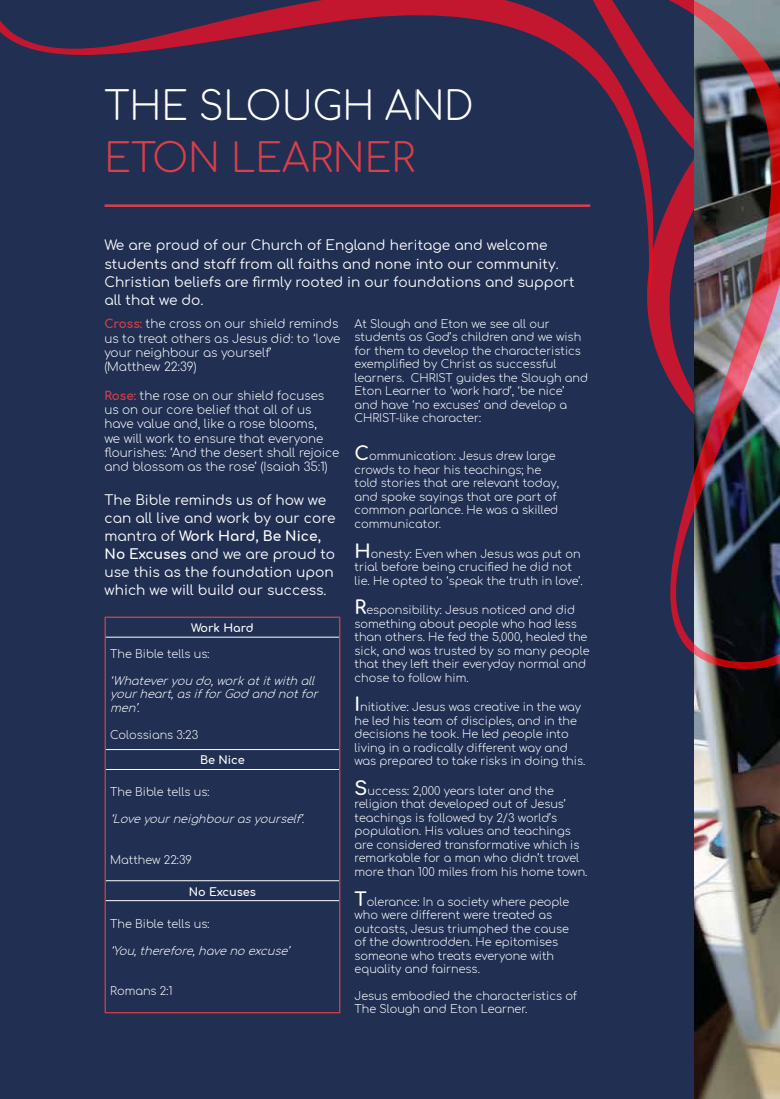
<style>
.page{position:relative;width:780px;height:1099px;background:#fff}
.page>*{position:absolute;margin:0;border:0;box-sizing:border-box;transform-origin:0 0}
.t1{font:300 38.75px "Comfortaa";color:#fff}
.t2{font:300 38.75px "Comfortaa";color:#dc3f48}
.t3{font:13.75px/18.1px "Comfortaa";color:#fff}
.t4{font:300 11.88px/14.2px "Comfortaa";color:#fff}
.t5{font:300 11.25px/13.5px "Comfortaa";color:#fff}
.t6{font:italic 300 11.25px/13.5px "Comfortaa";color:#fff}
.t7{font:700 11.25px "Comfortaa";color:#fff}
.s1{font-weight:700;color:#dc3f48}
.s2{font-weight:700;font-size:18.75px}
.s3{font-weight:700}
</style>
<div class="page">
<div style="left:0;top:301px;width:694px;height:797px;background:#202f52"></div>
<div style="left:0;top:0;width:457px;height:301px;background:#202f52"></div>
<div style="left:457px;top:0;width:65px;height:466px;background:#202f52"></div>
<img style="left:694px;top:671px;width:86px;height:427px">
<svg style="left:522px;top:0;width:258px;height:671px;background:#423a52"></svg>
<hr style="left:105px;top:616px;width:235px;height:2px;background:#dc3f48">
<svg style="left:105px;top:618px;width:1px;height:19px"></svg>
<svg style="left:339px;top:618px;width:1px;height:19px"></svg>
<hr style="left:105px;top:637px;width:1px;height:112px;background:#dc3f48">
<hr style="left:339px;top:637px;width:1px;height:112px;background:#dc3f48">
<svg style="left:105px;top:749px;width:1px;height:20px"></svg>
<svg style="left:339px;top:749px;width:1px;height:20px"></svg>
<hr style="left:105px;top:769px;width:1px;height:111px;background:#dc3f48">
<hr style="left:339px;top:769px;width:1px;height:111px;background:#dc3f48">
<svg style="left:105px;top:880px;width:1px;height:20px"></svg>
<svg style="left:339px;top:880px;width:1px;height:20px"></svg>
<hr style="left:105px;top:900px;width:1px;height:112px;background:#dc3f48">
<hr style="left:339px;top:900px;width:1px;height:112px;background:#dc3f48">
<hr style="left:105px;top:1012px;width:235px;height:1px;background:#dc3f48">
<hr style="left:106px;top:637px;width:233px;height:1px;background:#fff">
<hr style="left:106px;top:749px;width:233px;height:1px;background:#fff">
<hr style="left:106px;top:769px;width:233px;height:1px;background:#fff">
<hr style="left:106px;top:880px;width:233px;height:1px;background:#fff">
<hr style="left:106px;top:900px;width:233px;height:1px;background:#fff">
<h1 class="t1" style="left:104px;top:71px;width:370px">The Slough and</h1>
<h1 class="t2" style="left:104px;top:123px;width:312px">Eton Learner</h1>
<p class="t3" style="left:104px;top:234px;width:472px">We are proud of our Church of England heritage and welcome students and staff from all faiths and none into our community.<br>Christian beliefs are firmly rooted in our foundations and support all that we do.</p>
<p class="t5" style="left:354px;top:315px;width:228px">At Slough and Eton we see all our students as God’s children and we wish for them to develop the characteristics exemplified by Christ as successful learners. CHRI</p>
<p class="t4" style="left:104px;top:315px;width:237px"><span class="s1">Cross:</span> the cross on our shield reminds us to treat others as Jesus did: to ‘love your neighbour as yourself’<br>(M atthew 22:39)</p>
<p class="t4" style="left:104px;top:386px;width:236px"><span class="s1">Rose:</span> the rose on our shield focuses us on our core belief that all of us have value and, like a rose blooms,<br>we will work to ensure that everyone flourishes: ‘And the desert shall rejoice and blossom as the rose’ (I saiah 35:1)</p>
<p class="t5" style="left:354px;top:369px;width:235px;text-indent:84px">ST guides the Slough and<br>Eton Learner to ‘work hard’, ‘be nice’ and have ‘no excuses’ and develop a<br>CHRI</p>
<p class="t5" style="left:382px;top:410px;width:101px">ST-like character:</p>
<p class="t5" style="left:354px;top:448px;width:206px"><span class="s2">C</span>ommunication: Jesus drew large crowds to hear his teachings; he told stories that are relevant today, and spoke sayings that are part of common parlance. H e was a skilled communicator.</p>
<p class="t5" style="left:354px;top:545px;width:230px"><span class="s2">H</span>onesty: Even when Jesus was put on trial before being crucified he did not lie. H e opted to ‘speak the truth in love’.</p>
<p class="t5" style="left:354px;top:601px;width:236px"><span class="s2">R</span>esponsibility: Jesus noticed and did something about people who had less than others. H e fed the 5,000, healed the sick, and was trusted by so many people that they left their everyday normal and chose to follow him.</p>
<p class="t5" style="left:354px;top:698px;width:232px"><span class="s2">I</span>nitiative: Jesus was creative in the way he led his team of disciples, and in the decisions he took. He led people into living in a radically different way and was prepared to take risks in doing this.</p>
<p class="t5" style="left:354px;top:782px;width:234px"><span class="s2">S</span>uccess: 2,000 years later and the religion that developed out of Jesus’ teachings is followed by 2/3 world’s population. H is values and teachings are considered transformative which is remarkable for a man who didn’t travel more than 100 miles from his home town.</p>
<p class="t5" style="left:354px;top:893px;width:216px"><span class="s2">T</span>olerance: I n a society where people who were different were treated as outcasts, Jesus triumphed the cause of the downtrodden. H e epitomises someone who treats everyone with equality and fairness.</p>
<p class="t3" style="left:105px;top:488px;width:232px">The Bible reminds us of how we can all live and work by our core mantra of <span class="s3">Work Hard, Be Nice,<br>No Excuses</span> and we are proud to use this as the foundation upon which we will build our success.</p>
<p class="t7" style="left:191px;top:617px;width:64px">Work Hard</p>
<p class="t5" style="left:110px;top:645px;width:101px">The Bible tells us:</p>
<p class="t6" style="left:110px;top:672px;width:213px">‘Whateveryoudo,workatitwithall yourheart,asifforGodandnotfor men’.</p>
<p class="t5" style="left:110px;top:726px;width:89px">Colossians 3:23</p>
<p class="t7" style="left:200px;top:750px;width:46px">Be Nice</p>
<p class="t5" style="left:110px;top:783px;width:101px">The Bible tells us:</p>
<p class="t6" style="left:110px;top:810px;width:200px">‘Loveyourneighbourasyourself’.</p>
<p class="t5" style="left:110px;top:851px;width:83px">M atthew 22:39</p>
<p class="t7" style="left:189px;top:881px;width:69px">No Excuses</p>
<p class="t5" style="left:110px;top:915px;width:101px">The Bible tells us:</p>
<p class="t6" style="left:110px;top:942px;width:185px">‘You,therefore,havenoexcuse’</p>
<p class="t5" style="left:110px;top:982px;width:64px">Romans 2:1</p>
<p class="t5" style="left:354px;top:987px;width:224px">Jesus embodied the characteristics of<br>The Slough and Eton Learner.</p>
</div>
